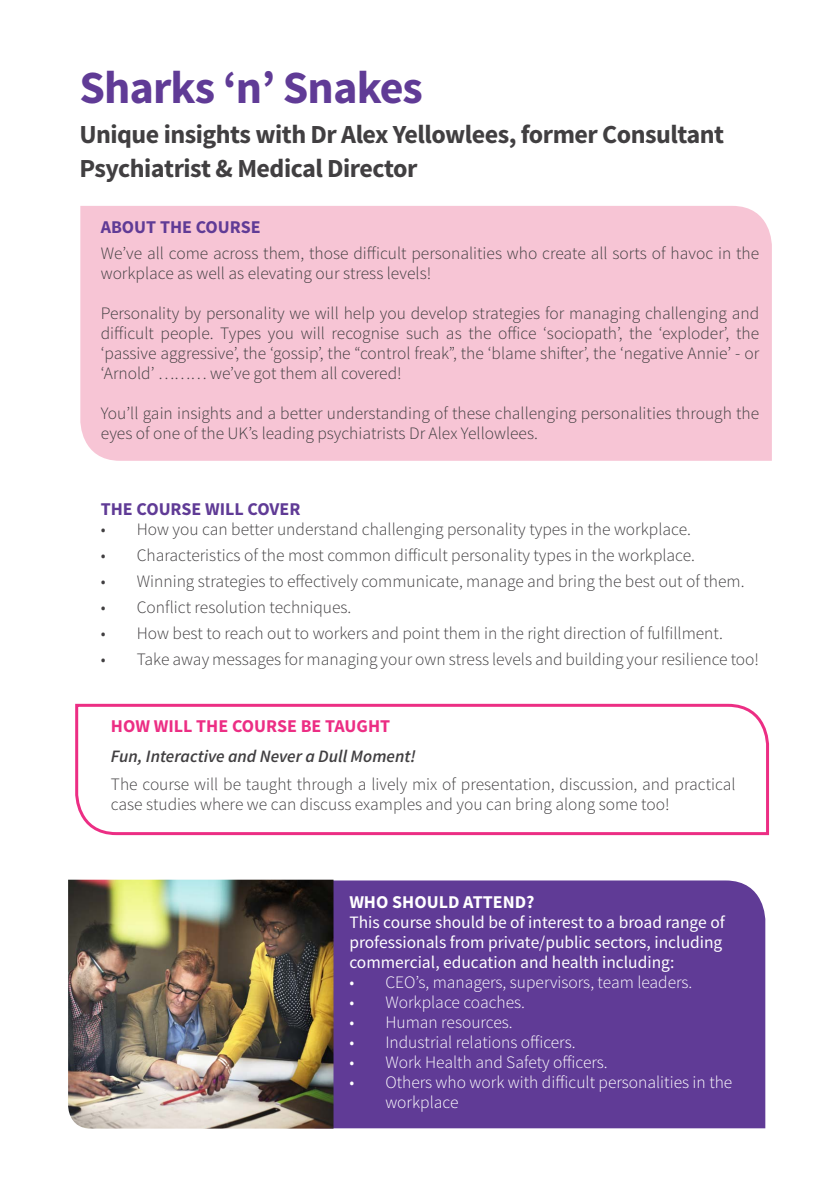
<style>
.page{position:relative;width:840px;height:1191px;background:#fff}
.page>*{position:absolute;margin:0;border:0;box-sizing:border-box;transform-origin:0 0}
.t1{font:700 46px "Source Sans Pro";letter-spacing:-.02em;color:#603b96}
.t2{font:700 26px/34px "Source Sans Pro";letter-spacing:-.02em;color:#413f41}
.t3{font:700 18px "Source Sans Pro";color:#603b96}
.t4{font:700 18px "Source Sans Pro";color:#ec2e84}
.t5{font:700 18px "Source Sans Pro";color:#fff}
.t6{font:300 17.4px/20px "Source Sans Pro";color:#413f41}
.t7{font:300 17.4px/20px "Source Sans Pro";color:#fff}
.t8{font:17.4px/20px "Source Sans Pro";color:#fff}
.s1{font-weight:600;font-style:italic}
</style>
<div class="page">
<div style="left:80px;top:206px;width:691px;height:255px;background:#f7c5d5"></div>
<svg style="left:75px;top:703px;width:695px;height:133px"></svg>
<div style="left:333px;top:880px;width:431px;height:248px;background:#603b96"></div>
<img style="left:68px;top:879px;width:265px;height:249px">
<p class="t1" style="left:79px;top:58px;width:345px">Sharks ‘n’ Snakes</p>
<p class="t2" style="left:79px;top:118px;width:646px">Unique insights with Dr Alex Yellowlees, former Consultant<br>Psychiatrist &amp; Medical Director</p>
<p class="t3" style="left:101px;top:216px;width:161px">ABOUT THE COURSE</p>
<p class="t6" style="left:101px;top:244px;width:659px">We’ve all come across them, those difficult personalities who create all sorts of havoc in the workplace as well as elevating our stress levels!</p>
<p class="t6" style="left:101px;top:304px;width:659px;text-align:justify">Personality by personality we will help you develop strategies for managing challenging and difficult people. Types you will recognise such as the office ‘sociopath’, the ‘exploder’, the ‘passive aggressive’, the ‘gossip’, the “control freak”, the ‘blame shifter’, the ‘negative Annie’ - or ‘Arnold’ ……… we’ve got them all covered!</p>
<p class="t6" style="left:101px;top:403px;width:659px">You’ll gain insights and a better understanding of these challenging personalities through the eyes of one of the UK’s leading psychiatrists Dr Alex Yellowlees.</p>
<p class="t3" style="left:101px;top:498px;width:201px">THE COURSE WILL COVER</p>
<p class="t6" style="left:101px;top:520px;width:591px">• How you can better understand challenging personality types in the workplace.</p>
<p class="t6" style="left:101px;top:546px;width:595px">• Characteristics of the most common difficult personality types in the workplace.</p>
<p class="t6" style="left:101px;top:572px;width:645px">• Winning strategies to effectively communicate, manage and bring the best out of them.</p>
<p class="t6" style="left:101px;top:598px;width:252px">• Conflict resolution techniques.</p>
<p class="t6" style="left:101px;top:623px;width:623px">• How best to reach out to workers and point them in the right direction of fulfillment.</p>
<p class="t6" style="left:101px;top:649px;width:659px">• Take away messages for managing your own stress levels and building your resilience too!</p>
<p class="t4" style="left:111px;top:715px;width:281px">HOW WILL THE COURSE BE TAUGHT</p>
<p class="t6" style="left:111px;top:742px;width:625px;line-height:28px"><span class="s1">Fun, Interactive and Never a Dull Moment!<br></span>The course will be taught through a lively mix of presentation, discussion, and practical</p>
<p class="t6" style="left:111px;top:794px;width:560px">case studies where we can discuss examples and you can bring along some too!</p>
<p class="t5" style="left:349px;top:891px;width:186px">WHO SHOULD ATTEND?</p>
<p class="t8" style="left:349px;top:913px;width:377px">This course should be of interest to a broad range of professionals from private/public sectors, including commercial, education and health including:</p>
<p class="t7" style="left:349px;top:972px;width:344px">• CEO’s, managers, supervisors, team leaders.</p>
<p class="t7" style="left:349px;top:992px;width:177px">• Workplace coaches.</p>
<p class="t7" style="left:349px;top:1012px;width:165px">• Human resources.</p>
<p class="t7" style="left:349px;top:1032px;width:227px">• Industrial relations officers.</p>
<p class="t7" style="left:349px;top:1052px;width:260px">• Work Health and Safety officers.</p>
<p class="t7" style="left:385px;top:1072px;width:348px;text-indent:-36px">• Others who work with difficult personalities in the workplace</p>
</div>
